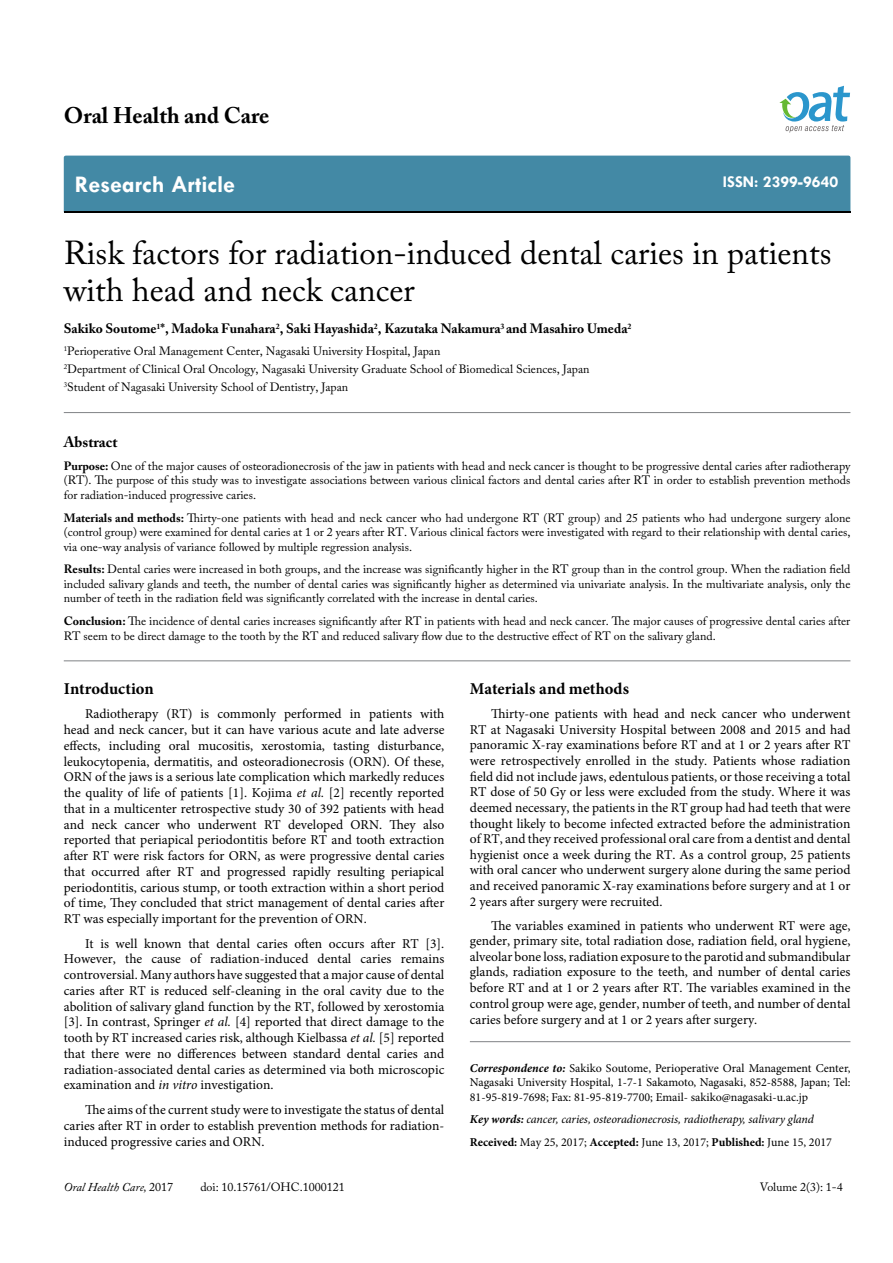
<style>
.page{position:relative;width:893px;height:1263px;background:#fff}
.page>*{position:absolute;margin:0;border:0;box-sizing:border-box;transform-origin:0 0}
.t1{font:33px/37.5px "Adobe Caslon Pro";color:#000}
.t2{font:700 24px "Tw Cen";color:#fff}
.t3{font:700 22.5px "Adobe Caslon Pro";color:#000}
.t4{font:700 16.5px "Minion Pro";color:#000}
.t5{font:700 16.5px "Tw Cen";color:#fff}
.t6{font:700 15px "Adobe Caslon Pro";color:#000}
.t7{font:13.5px/15.8px "Minion Pro";color:#000;text-align:justify}
.t8{font:700 13.5px "Adobe Caslon Pro";color:#000}
.t9{font:12px/14.4px "Adobe Caslon Pro";color:#000;text-align:justify}
.t10{font:12px/14.4px "Minion Pro";color:#000;text-align:justify}
.t11{font:italic 12px/23px "Minion Pro";letter-spacing:-.005em;color:#000}
.t12{font:italic 12px "Adobe Caslon Pro";color:#000}
.s1{font-weight:700}
.s2{font-style:italic}
.s3{font-weight:700;font-style:italic}
.s4{font-weight:700;font-style:normal}
.s5{font-style:normal}
</style>
<div class="page">
<div style="left:64px;top:156px;width:786px;height:56px;background:#4389a5"></div>
<svg style="left:779px;top:86px;width:71px;height:47px"></svg>
<hr style="left:64px;top:412px;width:786px;height:1px;background:#808285">
<hr style="left:64px;top:661px;width:786px;height:1px;background:#808285">
<hr style="left:470px;top:1041px;width:380px;height:1px;background:#808285">
<h3 class="t3" style="left:64px;top:102px;width:207px">Oral Health and Care</h3>
<h2 class="t2" style="left:75px;top:170px;width:162px">Research Article</h2>
<p class="t5" style="left:723px;top:172px;width:117px">ISSN: 2399-9640</p>
<h1 class="t1" style="left:64px;top:233px;width:769px">Risk factors for radiation-induced dental caries in patients with head and neck cancer</h1>
<p class="t8" style="left:64px;top:320px;width:569px">Sakiko Soutome<sup>1</sup>*, Madoka Funahara<sup>2</sup>, Saki Hayashida<sup>2</sup>, Kazutaka Nakamura<sup>3</sup> and Masahiro Umeda<sup>2</sup></p>
<p class="t9" style="left:64px;top:342px;width:527px;line-height:18px;text-align:left"><sup>1</sup>Perioperative Oral Management Center, Nagasaki University Hospital, Japan<br><sup>2</sup>Department of Clinical Oral Oncology, Nagasaki University Graduate School of Biomedical Sciences, Japan<br><sup>3</sup>Student of Nagasaki University School of Dentistry, Japan</p>
<p class="t6" style="left:64px;top:433px;width:55px">Abstract</p>
<p class="t9" style="left:64px;top:459px;width:788px"><span class="s1">Purpose:</span> One of the major causes of osteoradionecrosis of the jaw in patients with head and neck cancer is thought to be progressive dental caries after radiotherapy (RT). The purpose of this study was to investigate associations between various clinical factors and dental caries after RT in order to establish prevention methods for radiation-induced progressive caries.</p>
<p class="t9" style="left:64px;top:510px;width:788px"><span class="s1">Materials and methods:</span> Thirty-one patients with head and neck cancer who had undergone RT (RT group) and 25 patients who had undergone surgery alone (control group) were examined for dental caries at 1 or 2 years after RT. Various clinical factors were investigated with regard to their relationship with dental caries, via one-way analysis of variance followed by multiple regression analysis.</p>
<p class="t9" style="left:64px;top:562px;width:788px"><span class="s1">Results:</span> Dental caries were increased in both groups, and the increase was significantly higher in the RT group than in the control group. When the radiation field included salivary glands and teeth, the number of dental caries was significantly higher as determined via univariate analysis. In the multivariate analysis, only the number of teeth in the radiation field was significantly correlated with the increase in dental caries.</p>
<p class="t9" style="left:64px;top:614px;width:788px"><span class="s1">Conclusion:</span> The incidence of dental caries increases significantly after RT in patients with head and neck cancer. The major causes of progressive dental caries after<br>RT seem to be direct damage to the tooth by the RT and reduced salivary flow due to the destructive effect of RT on the salivary gland.</p>
<p class="t4" style="left:64px;top:677px;width:91px">Introduction</p>
<p class="t7" style="left:64px;top:706px;width:382px;text-indent:21px">Radiotherapy (RT) is commonly performed in patients with head and neck cancer, but it can have various acute and late adverse effects, including oral mucositis, xerostomia, tasting disturbance, leukocytopenia, dermatitis, and osteoradionecrosis (ORN). Of these, ORN of the jaws is a serious late complication which markedly reduces the quality of life of patients [1]. Kojima <span class="s2">et al.</span> [2] recently reported that in a multicenter retrospective study 30 of 392 patients with head and neck cancer who underwent RT developed ORN. They also reported that periapical periodontitis before RT and tooth extraction after RT were risk factors for ORN, as were progressive dental caries that occurred after RT and progressed rapidly resulting periapical periodontitis, carious stump, or tooth extraction within a short period of time, They concluded that strict management of dental caries after RT was especially important for the prevention of ORN.</p>
<p class="t7" style="left:64px;top:935px;width:382px;text-indent:21px">It is well known that dental caries often occurs after RT [3].<br>However, the cause of radiation-induced dental caries remains controversial. Many authors have suggested that a major cause of dental caries after RT is reduced self-cleaning in the oral cavity due to the abolition of salivary gland function by the RT, followed by xerostomia [3]. In contrast, Springer <span class="s2">et al.</span> [4] reported that direct damage to the tooth by RT increased caries risk, although Kielbassa <span class="s2">et al.</span> [5] reported that there were no differences between standard dental caries and radiation-associated dental caries as determined via both microscopic examination and <span class="s2">in vitro</span> investigation.</p>
<p class="t7" style="left:64px;top:1102px;width:382px;line-height:16.2px;text-indent:21px">The aims of the current study were to investigate the status of dental caries after RT in order to establish prevention methods for radiation&shy;induced progressive caries and ORN.</p>
<p class="t4" style="left:470px;top:677px;width:161px">Materials and methods</p>
<p class="t7" style="left:470px;top:706px;width:382px;text-indent:21px">Thirty-one patients with head and neck cancer who underwent RT at Nagasaki University Hospital between 2008 and 2015 and had panoramic X-ray examinations before RT and at 1 or 2 years after RT were retrospectively enrolled in the study. Patients whose radiation field did not include jaws, edentulous patients, or those receiving a total RT dose of 50 Gy or less were excluded from the study. Where it was deemed necessary, the patients in the RT group had had teeth that were thought likely to become infected extracted before the administration of RT, and they received professional oral care from a dentist and dental hygienist once a week during the RT. As a control group, 25 patients with oral cancer who underwent surgery alone during the same period and received panoramic X-ray examinations before surgery and at 1 or 2 years after surgery were recruited.</p>
<p class="t7" style="left:470px;top:917px;width:382px;text-indent:21px">The variables examined in patients who underwent RT were age, gender, primary site, total radiation dose, radiation field, oral hygiene, alveolar bone loss, radiation exposure to the parotid and submandibular glands, radiation exposure to the teeth, and number of dental caries before RT and at 1 or 2 years after RT. The variables examined in the control group were age, gender, number of teeth, and number of dental caries before surgery and at 1 or 2 years after surgery.</p>
<p class="t10" style="left:470px;top:1061px;width:382px"><span class="s3">Correspondence to:</span> Sakiko Soutome, Perioperative Oral Management Center, Nagasaki University Hospital, 1-7-1 Sakamoto, Nagasaki, 852-8588, Japan; Tel:<br>81-95-819-7698; Fax: 81-95-819-7700; Email- sakiko@nagasaki-u.ac.jp</p>
<p class="t11" style="left:470px;top:1108px;width:364px"><span class="s1">Key words:</span> cancer, caries, osteoradionecrosis, radiotherapy, salivary gland<br><span class="s4">Received:</span> <span class="s5">May 25, 2017;</span> <span class="s4">Accepted:</span> <span class="s5">June 13, 2017;</span> <span class="s4">Published:</span> <span class="s5">June 15, 2017</span></p>
<p class="t12" style="left:64px;top:1180px;width:111px">Oral Health Care, <span class="s5">2017</span></p>
<p class="t9" style="left:200px;top:1180px;width:146px">doi: 10.15761/OHC.1000121</p>
<p class="t9" style="left:760px;top:1180px;width:84px">Volume 2(3): 1-4</p>
</div>
